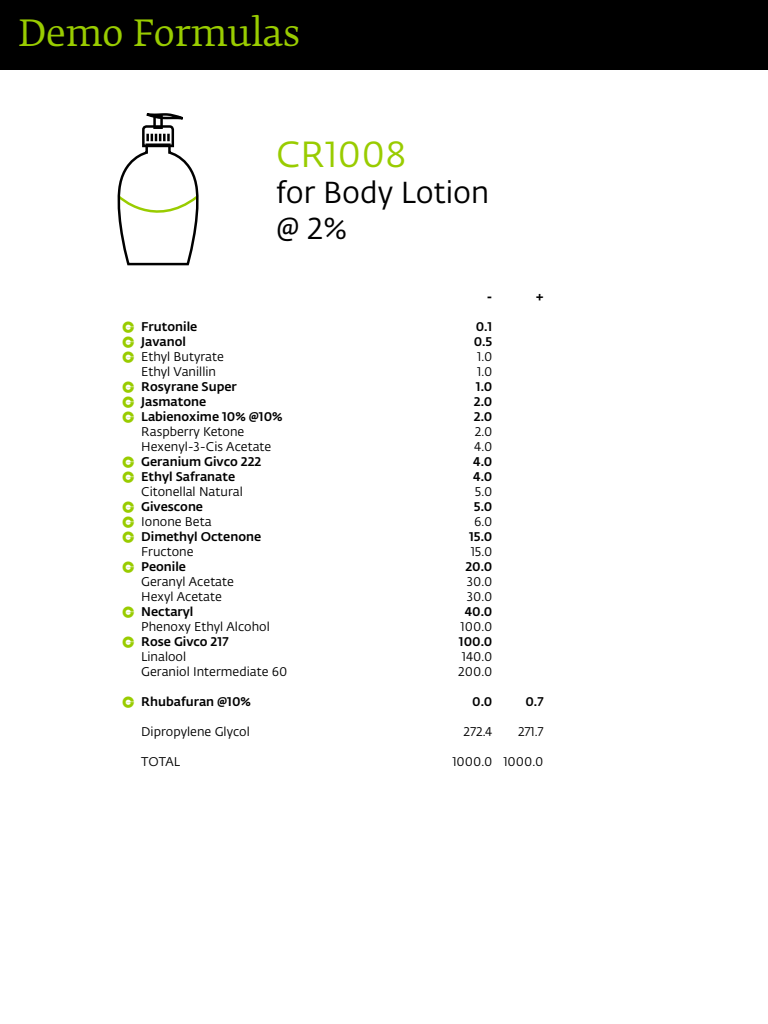
<style>
.page{position:relative;width:768px;height:1024px;background:#fff}
.page>*{position:absolute;margin:0;border:0;box-sizing:border-box;transform-origin:0 0}
.t1{font:36px "Fedra Serif B Pro";color:#9c0}
.t2{font:36px "Fedra Sans Alt Pro Book LF";color:#9c0}
.t3{font:30px/36px "Fedra Sans Alt Pro Book LF";color:#000}
.t4{font:12.5px/15px "Fedra Sans Alt Pro Book LF";color:#000}
.t5{font:12.5px/15px "Fedra Sans Alt Pro Med LF";color:#000}
.t6{font:12.5px/15px "Givaubats";color:#9c0;text-align:justify}
.t7{font:12.5px "Fedra Sans Alt Pro Bold LF";color:#000}
</style>
<div class="page">
<div style="left:0;top:0;width:768px;height:70px;background:#000"></div>
<svg style="left:117px;top:113px;width:82px;height:153px"></svg>
<h1 class="t1" style="left:18px;top:13px;width:284px">Demo Formulas</h1>
<h1 class="t2" style="left:276px;top:129px;width:132px">CR1008</h1>
<h2 class="t3" style="left:276px;top:174px;width:215px">for Body Lotion @ 2%</h2>
<p class="t5" style="left:141px;top:318px;width:58px">Frutonile<br>Javanol</p>
<p class="t4" style="left:141px;top:348px;width:84px">Ethyl Butyrate<br>Ethyl Vanillin</p>
<p class="t5" style="left:141px;top:378px;width:143px">Rosyrane Super<br>Jasmatone<br>Labienoxime 10% @10%</p>
<p class="t4" style="left:141px;top:423px;width:132px">Raspberry Ketone<br>Hexenyl-3-Cis Acetate</p>
<p class="t5" style="left:141px;top:453px;width:122px">Geranium Givco 222<br>Ethyl Safranate</p>
<p class="t4" style="left:141px;top:483px;width:103px">Citonellal Natural</p>
<p class="t5" style="left:141px;top:498px;width:63px">Givescone</p>
<p class="t4" style="left:141px;top:513px;width:72px">Ionone Beta</p>
<p class="t5" style="left:141px;top:528px;width:121px">Dimethyl Octenone</p>
<p class="t4" style="left:141px;top:543px;width:54px">Fructone</p>
<p class="t5" style="left:141px;top:558px;width:46px">Peonile</p>
<p class="t4" style="left:141px;top:573px;width:94px">Geranyl Acetate<br>Hexyl Acetate</p>
<p class="t5" style="left:141px;top:603px;width:54px">Nectaryl</p>
<p class="t4" style="left:141px;top:618px;width:130px">Phenoxy Ethyl Alcohol</p>
<p class="t5" style="left:141px;top:633px;width:89px">Rose Givco 217</p>
<p class="t4" style="left:141px;top:648px;width:148px">Linalool<br>Geraniol Intermediate 60</p>
<p class="t5" style="left:141px;top:693px;width:111px">Rhubafuran @10%</p>
<p class="t4" style="left:141px;top:723px;width:110px">Dipropylene Glycol</p>
<p class="t4" style="left:141px;top:753px;width:40px">TOTAL</p>
<p class="t6" style="left:122px;top:322px;width:14px">N N N</p>
<p class="t6" style="left:122px;top:382px;width:14px">N N N</p>
<p class="t6" style="left:122px;top:457px;width:14px">N<br>N</p>
<p class="t6" style="left:122px;top:502px;width:14px">N N N</p>
<p class="t6" style="left:122px;top:562px;width:14px">N</p>
<p class="t6" style="left:122px;top:607px;width:14px">N</p>
<p class="t6" style="left:122px;top:637px;width:14px">N</p>
<p class="t6" style="left:122px;top:697px;width:14px">N</p>
<p class="t7" style="left:487px;top:286px;width:7px">-</p>
<p class="t5" style="left:474px;top:318px;width:20px">0.1<br>0.5</p>
<p class="t4" style="left:477px;top:348px;width:17px">1.0<br>1.0</p>
<p class="t5" style="left:474px;top:378px;width:20px;text-align:justify">1.0<br>2.0<br>2.0</p>
<p class="t4" style="left:474px;top:423px;width:20px">2.0<br>4.0</p>
<p class="t5" style="left:473px;top:453px;width:21px">4.0<br>4.0</p>
<p class="t4" style="left:475px;top:483px;width:19px">5.0</p>
<p class="t5" style="left:474px;top:498px;width:20px">5.0</p>
<p class="t4" style="left:474px;top:513px;width:20px">6.0</p>
<p class="t5" style="left:469px;top:528px;width:25px">15.0</p>
<p class="t4" style="left:471px;top:543px;width:23px">15.0</p>
<p class="t5" style="left:465px;top:558px;width:29px">20.0</p>
<p class="t4" style="left:467px;top:573px;width:27px">30.0<br>30.0</p>
<p class="t5" style="left:465px;top:603px;width:29px">40.0</p>
<p class="t4" style="left:461px;top:618px;width:33px">100.0</p>
<p class="t5" style="left:459px;top:633px;width:35px">100.0</p>
<p class="t4" style="left:458px;top:648px;width:36px">140.0<br>200.0</p>
<p class="t5" style="left:472px;top:693px;width:22px">0.0</p>
<p class="t4" style="left:464px;top:723px;width:30px">272.4</p>
<p class="t4" style="left:452px;top:753px;width:42px">1000.0</p>
<p class="t7" style="left:536px;top:286px;width:9px">+</p>
<p class="t5" style="left:525px;top:693px;width:20px">0.7</p>
<p class="t4" style="left:518px;top:723px;width:27px">271.7</p>
<p class="t4" style="left:503px;top:753px;width:42px">1000.0</p>
</div>
